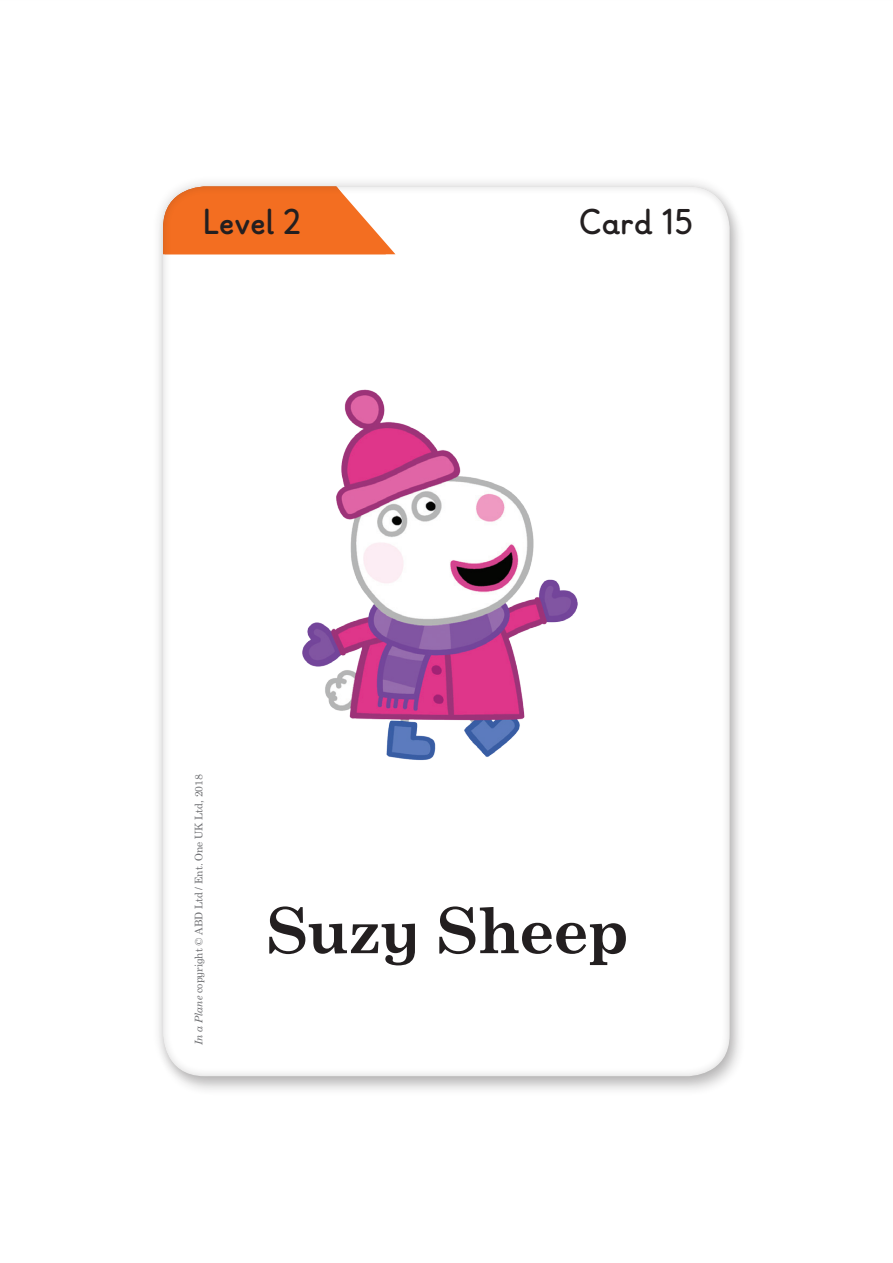
<style>
.page{position:relative;width:893px;height:1263px;background:#fff}
.page>*{position:absolute;margin:0;border:0;box-sizing:border-box;transform-origin:0 0}
.MAIN_TYPE{font:700 63px "Century Schlbk Penguin Inf";letter-spacing:.005em;color:#231f20}
.t1{font:700 36px "Ladybird Learning";color:#231f20}
.t2{font:10.5px "Century Schlbk Penguin Inf";color:#6c6d70}
.s1{font-style:italic}
</style>
<div class="page">
<div style="left:0;top:0;width:893px;height:1263px;background:#231f20;opacity:.25"></div>
<h2 class="t1" style="left:203px;top:202px;width:100px">Level 2</h2>
<h2 class="t1" style="left:579px;top:202px;width:115px">Card 15</h2>
<p class="t2" style="left:192px;top:1045px;width:272px;rotate:-90deg"><span class="s1">In a Plane</span> copyright © ABD Ltd / Ent. One UK Ltd, 2018</p>
<p class="MAIN_TYPE" style="left:267px;top:892px;width:363px">Suzy Sheep</p>
</div>
